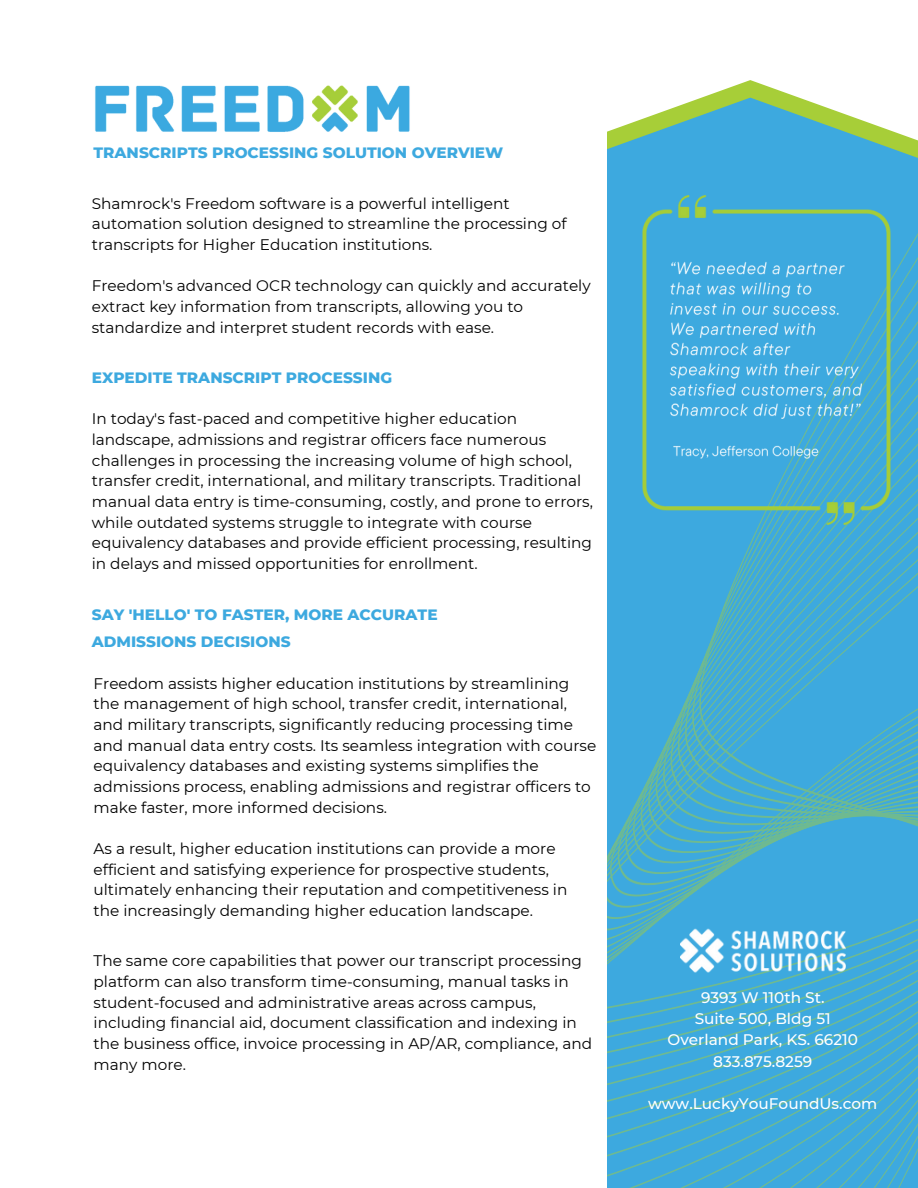
<style>
.page{position:relative;width:918px;height:1188px;background:#fff}
.page>*{position:absolute;margin:0;border:0;box-sizing:border-box;transform-origin:0 0}
.t1{font:15.3px/20.7px "Montserrat";color:#000}
.t2{font:800 15.3px/27px "Montserrat";color:#3da9df}
.t3{font:500 15.3px/21.3px "Montserrat";color:#fff;text-align:center}
</style>
<div class="page">
<svg style="left:607px;top:98px;width:311px;height:47px"></svg>
<svg style="left:607px;top:148px;width:311px;height:1040px;background:#43abd5"></svg>
<img style="left:618px;top:178px;width:290px;height:366px">
<img style="left:95px;top:85px;width:315px;height:47px">
<img style="left:680px;top:911px;width:166px;height:82px">
<p class="t2" style="left:94px;top:139px;width:411px">TRANSCRIPTS PROCESSING SOLUTION OVERVIEW</p>
<p class="t1" style="left:92px;top:193px;width:476px">Shamrock's Freedom software is a powerful intelligent automation solution designed to streamline the processing of transcripts for Higher Education institutions.</p>
<p class="t1" style="left:92px;top:276px;width:500px">Freedom's advanced OCR technology can quickly and accurately extract key information from transcripts, allowing you to standardize and interpret student records with ease.</p>
<p class="t2" style="left:92px;top:364px;width:302px">EXPEDITE TRANSCRIPT PROCESSING</p>
<p class="t1" style="left:92px;top:409px;width:503px">In today's fast-paced and competitive higher education landscape, admissions and registrar officers face numerous challenges in processing the increasing volume of high school, transfer credit, international, and military transcripts. Traditional manual data entry is time-consuming, costly, and prone to errors, while outdated systems struggle to integrate with course equivalency databases and provide efficient processing, resulting in delays and missed opportunities for enrollment.</p>
<p class="t2" style="left:92px;top:601px;width:347px">SAY 'HELLO' TO FASTER, MORE ACCURATE<br>ADMISSIONS DECISIONS</p>
<p class="t1" style="left:94px;top:673px;width:504px">Freedom assists higher education institutions by streamlining the management of high school, transfer credit, international, and military transcripts, significantly reducing processing time and manual data entry costs. Its seamless integration with course equivalency databases and existing systems simplifies the admissions process, enabling admissions and registrar officers to make faster, more informed decisions.</p>
<p class="t1" style="left:94px;top:838px;width:475px">As a result, higher education institutions can provide a more efficient and satisfying experience for prospective students, ultimately enhancing their reputation and competitiveness in the increasingly demanding higher education landscape.</p>
<p class="t1" style="left:94px;top:951px;width:500px">The same core capabilities that power our transcript processing platform can also transform time-consuming, manual tasks in student-focused and administrative areas across campus, including financial aid, document classification and indexing in the business office, invoice processing in AP/AR, compliance, and many more.</p>
<p class="t3" style="left:668px;top:986px;width:192px">9393 W 110th St.<br>Suite 500, Bldg 51<br>Overland Park, KS. 66210<br>833.875.8259</p>
<p class="t3" style="left:648px;top:1093px;width:231px">www.LuckyYouFoundUs.com</p>
</div>
